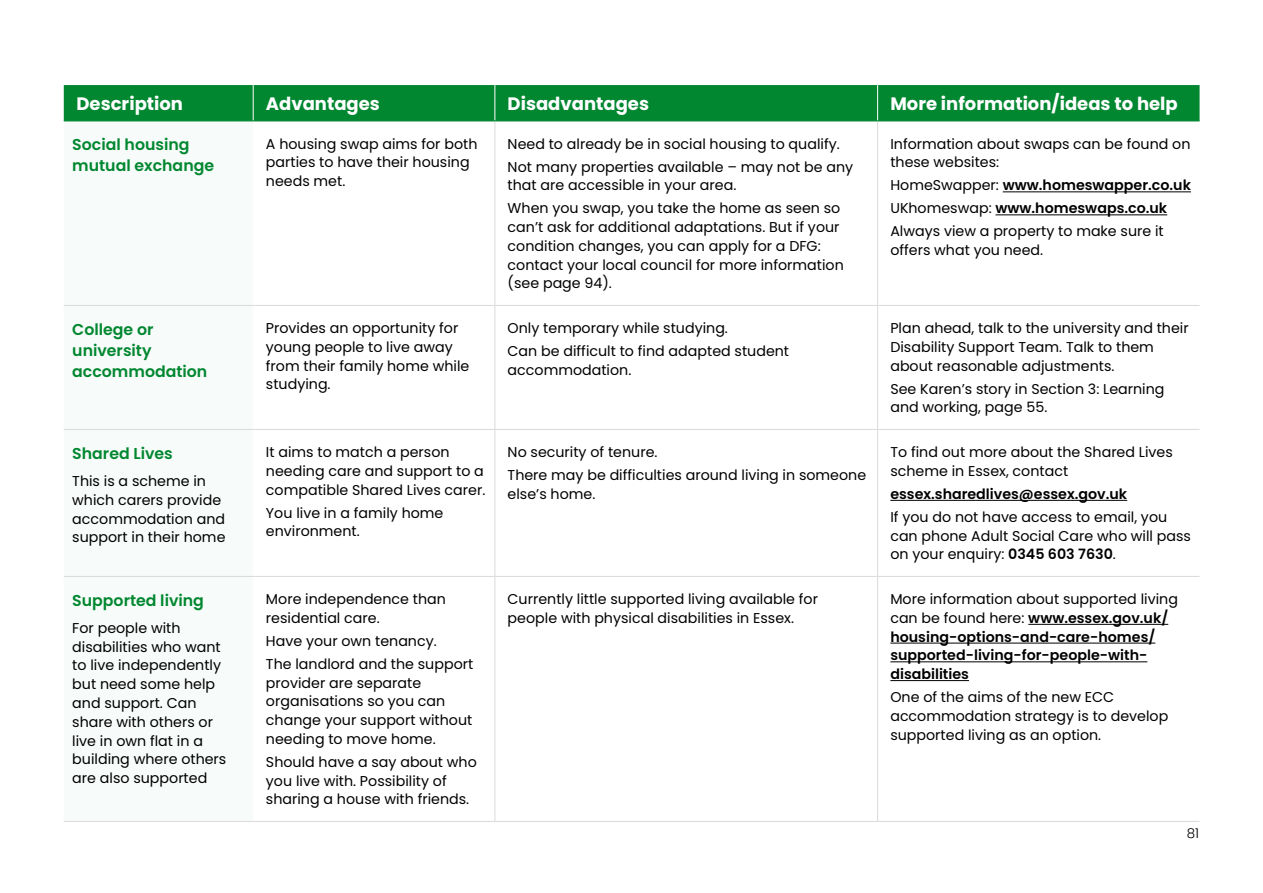
<style>
.page{position:relative;width:1263px;height:893px;background:#fff}
.page>*{position:absolute;margin:0;border:0;box-sizing:border-box;transform-origin:0 0}
.Body_Copy_P{font:700 18px "Poppins";color:#fff}
.Body_Copy_P-2{font:600 15.75px/21px "Poppins";color:#008730}
.Table_Copy_9_5pt{font:14.25px/18.8px "Poppins";color:#000}
.Table_Copy_9_5pt-2{font:600 14.25px/18.8px "Poppins";color:#000}
.Body_Copy_P-3{font:14.25px/18.8px "Poppins";color:#000}
.t1{font:300 13.5px "Poppins";color:#000}
.s1{font-weight:400}
.s2{font-weight:600}
</style>
<div class="page">
<div style="left:64px;top:85px;width:1135px;height:36px;background:#008730"></div>
<hr style="left:253px;top:85px;width:1px;height:36px;background:#fff">
<hr style="left:494px;top:85px;width:1px;height:36px;background:#fff">
<hr style="left:877px;top:85px;width:1px;height:36px;background:#fff">
<hr style="left:494px;top:121px;width:1px;height:184px;background:#dadada">
<hr style="left:877px;top:121px;width:1px;height:184px;background:#dadada">
<hr style="left:494px;top:306px;width:1px;height:123px;background:#dadada">
<hr style="left:877px;top:306px;width:1px;height:123px;background:#dadada">
<hr style="left:494px;top:430px;width:1px;height:146px;background:#dadada">
<hr style="left:877px;top:430px;width:1px;height:146px;background:#dadada">
<hr style="left:494px;top:577px;width:1px;height:244px;background:#dadada">
<hr style="left:877px;top:577px;width:1px;height:244px;background:#dadada">
<hr style="left:64px;top:305px;width:189px;height:1px;background:#dadada">
<hr style="left:253px;top:305px;width:242px;height:1px;background:#dadada">
<hr style="left:495px;top:305px;width:383px;height:1px;background:#dadada">
<hr style="left:878px;top:305px;width:321px;height:1px;background:#dadada">
<hr style="left:64px;top:429px;width:189px;height:1px;background:#dadada">
<hr style="left:253px;top:429px;width:242px;height:1px;background:#dadada">
<hr style="left:495px;top:429px;width:383px;height:1px;background:#dadada">
<hr style="left:878px;top:429px;width:321px;height:1px;background:#dadada">
<hr style="left:64px;top:576px;width:189px;height:1px;background:#dadada">
<hr style="left:253px;top:576px;width:242px;height:1px;background:#dadada">
<hr style="left:495px;top:576px;width:383px;height:1px;background:#dadada">
<hr style="left:878px;top:576px;width:321px;height:1px;background:#dadada">
<hr style="left:64px;top:821px;width:189px;height:1px;background:#dadada">
<hr style="left:253px;top:821px;width:242px;height:1px;background:#dadada">
<hr style="left:495px;top:821px;width:383px;height:1px;background:#dadada">
<hr style="left:878px;top:821px;width:321px;height:1px;background:#dadada">
<hr style="left:64px;top:121px;width:189px;height:1px;background:#008730">
<hr style="left:253px;top:121px;width:242px;height:1px;background:#008730">
<hr style="left:495px;top:121px;width:383px;height:1px;background:#008730">
<hr style="left:878px;top:121px;width:321px;height:1px;background:#008730">
<hr style="left:1003px;top:191px;width:188px;height:1px;background:#000">
<hr style="left:995px;top:214px;width:172px;height:1px;background:#000">
<hr style="left:890px;top:500px;width:237px;height:1px;background:#000">
<hr style="left:1028px;top:624px;width:140px;height:1px;background:#000">
<hr style="left:890px;top:643px;width:265px;height:1px;background:#000">
<hr style="left:890px;top:661px;width:257px;height:1px;background:#000">
<hr style="left:890px;top:680px;width:79px;height:1px;background:#000">
<p class="Body_Copy_P" style="left:77px;top:94px;width:108px">Description</p>
<p class="Body_Copy_P" style="left:266px;top:94px;width:115px">Advantages</p>
<p class="Body_Copy_P" style="left:508px;top:94px;width:143px">Disadvantages</p>
<p class="Body_Copy_P" style="left:890px;top:94px;width:289px">More information/ideas to help</p>
<p class="Body_Copy_P-2" style="left:72px;top:134px;width:143px">Social housing mutual exchange</p>
<p class="Table_Copy_9_5pt" style="left:266px;top:134px;width:213px">A housing swap aims for both parties to have their housing needs met.</p>
<p class="Table_Copy_9_5pt" style="left:508px;top:134px;width:334px">Need to already be in social housing to qualify.</p>
<p class="Table_Copy_9_5pt" style="left:890px;top:134px;width:302px">Information about swaps can be found on these websites:</p>
<p class="Table_Copy_9_5pt-2" style="left:890px;top:176px;width:302px"><span class="s1">HomeSwapper:</span> www.homeswapper.co.uk</p>
<p class="Table_Copy_9_5pt-2" style="left:890px;top:199px;width:278px"><span class="s1">UKhomeswap:</span> www.homeswaps.co.uk</p>
<p class="Table_Copy_9_5pt" style="left:890px;top:222px;width:275px">Always view a property to make sure it offers what you need.</p>
<p class="Table_Copy_9_5pt" style="left:508px;top:157px;width:347px">Not many properties available – may not be any that are accessible in your area.</p>
<p class="Table_Copy_9_5pt" style="left:508px;top:199px;width:338px">When you swap, you take the home as seen so can’t ask for additional adaptations. But if your condition changes, you can apply for a DFG: contact your local council for more information (see page 94).</p>
<p class="Body_Copy_P-2" style="left:72px;top:319px;width:137px">College or university accommodation</p>
<p class="Table_Copy_9_5pt" style="left:266px;top:319px;width:205px">Provides an opportunity for young people to live away from their family home while studying.</p>
<p class="Table_Copy_9_5pt" style="left:508px;top:319px;width:222px">Only temporary while studying.</p>
<p class="Table_Copy_9_5pt" style="left:508px;top:342px;width:283px">Can be difficult to find adapted student accommodation.</p>
<p class="Body_Copy_P-2" style="left:72px;top:443px;width:102px">Shared Lives</p>
<p class="Body_Copy_P-3" style="left:72px;top:472px;width:155px">This is a scheme in which carers provide accommodation and support in their home</p>
<p class="Table_Copy_9_5pt" style="left:266px;top:443px;width:221px">It aims to match a person needing care and support to a compatible Shared Lives carer.</p>
<p class="Table_Copy_9_5pt" style="left:266px;top:503px;width:179px">You live in a family home environment.</p>
<p class="Table_Copy_9_5pt" style="left:508px;top:443px;width:151px">No security of tenure.</p>
<p class="Table_Copy_9_5pt" style="left:508px;top:466px;width:360px">There may be difficulties around living in someone else’s home.</p>
<p class="Table_Copy_9_5pt" style="left:890px;top:319px;width:300px">Plan ahead, talk to the university and their<br>Disability Support Team. Talk to them about reasonable adjustments.</p>
<p class="Table_Copy_9_5pt" style="left:890px;top:379px;width:276px">See Karen’s story in Section 3: Learning and working, page 55.</p>
<p class="Table_Copy_9_5pt" style="left:890px;top:443px;width:284px">To find out more about the Shared Lives scheme in Essex, contact</p>
<p class="Table_Copy_9_5pt-2" style="left:890px;top:485px;width:238px">essex.sharedlives@essex.gov.uk</p>
<p class="Table_Copy_9_5pt" style="left:890px;top:508px;width:302px">If you do not have access to email, you can phone Adult Social Care who will pass on your enquiry: <span class="s2">0345 603 7630</span>.</p>
<p class="Body_Copy_P-2" style="left:72px;top:590px;width:133px">Supported living</p>
<p class="Body_Copy_P-3" style="left:72px;top:619px;width:156px">For people with disabilities who want to live independently but need some help and support. Can share with others or live in own flat in a building where others are also supported</p>
<p class="Table_Copy_9_5pt" style="left:266px;top:590px;width:181px">More independence than residential care.</p>
<p class="Table_Copy_9_5pt" style="left:266px;top:632px;width:172px">Have your own tenancy.</p>
<p class="Table_Copy_9_5pt" style="left:266px;top:655px;width:209px">The landlord and the support provider are separate organisations so you can change your support without needing to move home.</p>
<p class="Table_Copy_9_5pt" style="left:266px;top:753px;width:212px">Should have a say about who you live with. Possibility of sharing a house with friends.</p>
<p class="Table_Copy_9_5pt" style="left:508px;top:590px;width:312px">Currently little supported living available for people with physical disabilities in Essex.</p>
<p class="Table_Copy_9_5pt-2" style="left:890px;top:590px;width:289px"><span class="s1">More information about supported living can be found here:</span> www.essex.gov.uk/ housing-options-and-care-homes/ supported-living-for-people-with&shy;disabilities</p>
<p class="Table_Copy_9_5pt" style="left:890px;top:688px;width:280px">One of the aims of the new ECC accommodation strategy is to develop supported living as an option.</p>
<p class="t1" style="left:1187px;top:825px;width:14px">81</p>
</div>
